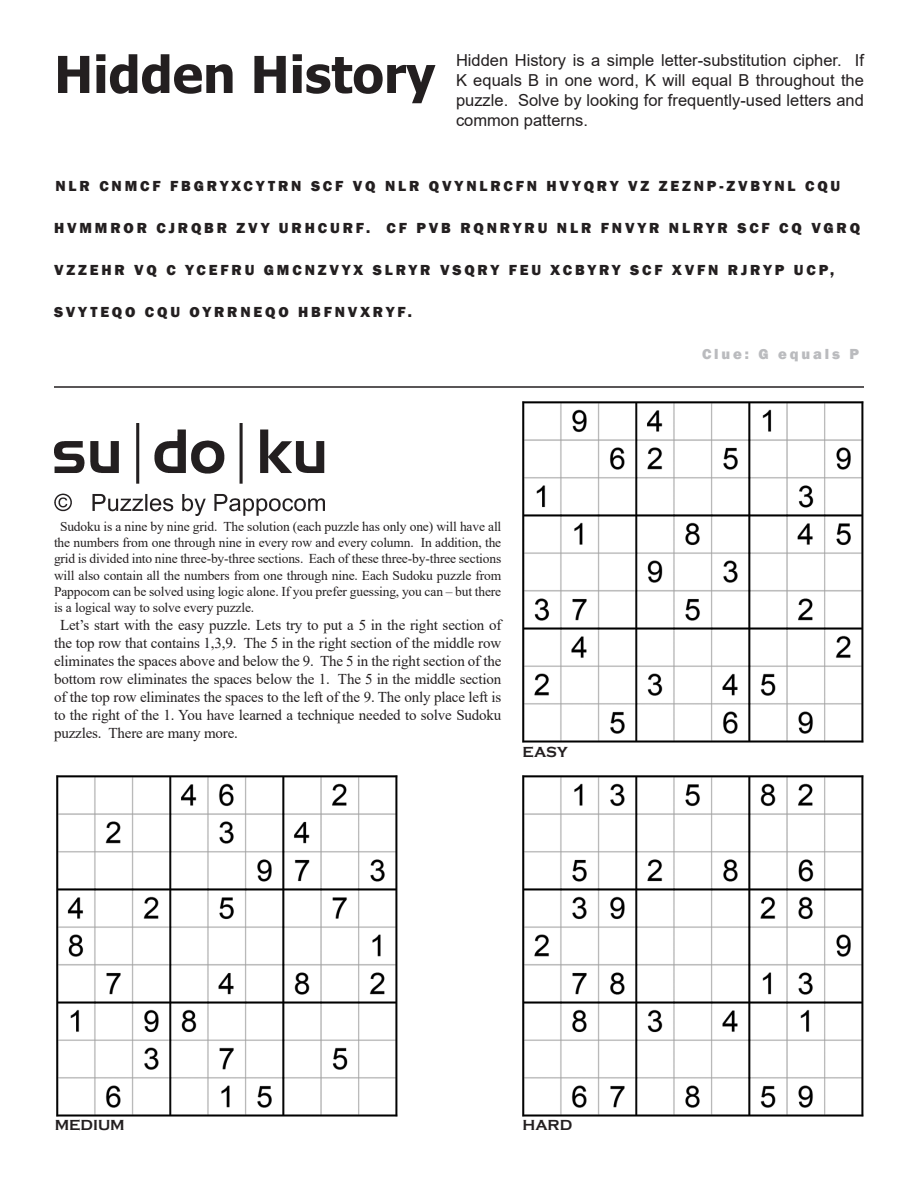
<style>
.page{position:relative;width:918px;height:1188px;background:#fff}
.page>*{position:absolute;margin:0;border:0;box-sizing:border-box;transform-origin:0 0}
.tagline{font:700 51px "Tahoma";color:#231f20}
.t1{font:16.5px/19.8px "Arial";color:#231f20;text-align:justify}
.body_text{font:15px/18px "Times New Roman";letter-spacing:-.01em;color:#231f20;text-align:justify}
.body_text-2{font:800 15px "Franklin Gothic";letter-spacing:.19em;color:#231f20}
.t2{font:700 15px "Copperplate Gothic";color:#231f20}
.body_text-3{font:800 15px "Franklin Gothic";letter-spacing:.19em;color:#babbbe}
.body_text-4{font:13.5px/16.2px "Times New Roman";letter-spacing:-.01em;color:#231f20;text-align:justify}
</style>
<div class="page">
<img style="left:54px;top:423px;width:270px;height:93px">
<hr style="left:54px;top:386px;width:810px;height:2px;background:#231f20">
<img style="left:523px;top:402px;width:341px;height:341px">
<img style="left:523px;top:776px;width:341px;height:341px">
<img style="left:56px;top:776px;width:341px;height:341px">
<p class="tagline" style="left:54px;top:39px;width:383px">Hidden History</p>
<p class="t1" style="left:456px;top:51px;width:410px">Hidden History is a simple letter-substitution cipher. If K equals B in one word, K will equal B throughout the puzzle. Solve by looking for frequently-used letters and common patterns.</p>
<p class="body_text-2" style="left:56px;top:177px;width:786px">NLR CNMCF FBGRYXCYTRN SCF VQ NLR QVYNLRCFN HVYQRY VZ ZEZNP-ZVBYNL CQU</p>
<p class="body_text-2" style="left:54px;top:219px;width:808px">HVMMROR CJRQBR ZVY URHCURF. CF PVB RQNRYRU NLR FNVYR NLRYR SCF CQ VGRQ</p>
<p class="body_text-2" style="left:54px;top:261px;width:782px">VZZEHR VQ C YCEFRU GMCNZVYX SLRYR VSQRY FEU XCBYRY SCF XVFN RJRYP UCP,</p>
<p class="body_text-2" style="left:54px;top:303px;width:360px">SVYTEQO CQU OYRRNEQO HBFNVXRYF.</p>
<p class="body_text-3" style="left:702px;top:345px;width:159px">Clue: G equals P</p>
<p class="body_text-4" style="left:54px;top:518px;width:449px;text-indent:6px">Sudoku is a nine by nine grid. The solution (each puzzle has only one) will have all the numbers from one through nine in every row and every column. In addition, the grid is divided into nine three-by-three sections. Each of these three-by-three sections will also contain all the numbers from one through nine. Each Sudoku puzzle from Pappocom can be solved using logic alone. If you prefer guessing, you can – but there is a logical way to solve every puzzle.</p>
<p class="body_text" style="left:54px;top:615px;width:449px;text-indent:6px">Let’s start with the easy puzzle. Lets try to put a 5 in the right section of the top row that contains 1,3,9. The 5 in the right section of the middle row eliminates the spaces above and below the 9. The 5 in the right section of the bottom row eliminates the spaces below the 1. The 5 in the middle section of the top row eliminates the spaces to the left of the 9. The only place left is to the right of the 1. You have learned a technique needed to solve Sudoku puzzles. There are many more.</p>
<p class="t2" style="left:523px;top:743px;width:47px">EASY</p>
<p class="t2" style="left:55px;top:1117px;width:72px">MEDIUM</p>
<p class="t2" style="left:523px;top:1117px;width:51px">HARD</p>
</div>
